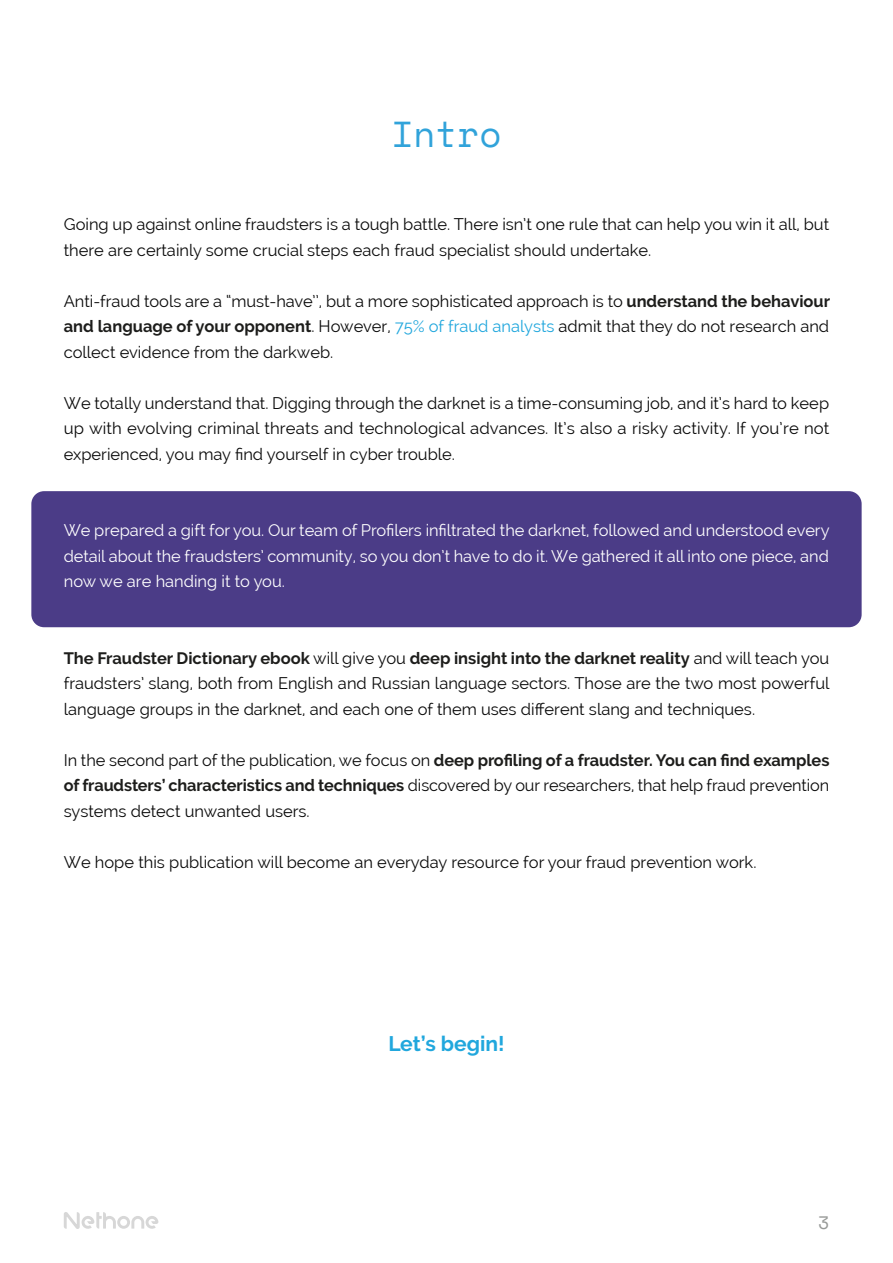
<style>
.page{position:relative;width:893px;height:1263px;background:#fff}
.page>*{position:absolute;margin:0;border:0;box-sizing:border-box;transform-origin:0 0}
.t1{font:36px "Space Mono";color:#31a3da}
.t2{font:700 21px "Raleway";color:#21a7dd}
.t3{font:18px "Space Mono";color:#979997}
.t4{font:16.5px/25.5px "Raleway";color:#0a0a0a;text-align:justify}
.t5{font:16.5px/25.5px "Raleway";letter-spacing:-.005em;color:#fff;text-align:justify}
.s1{font-weight:700;color:#1d1d1b}
.s2{color:#21a7dd}
</style>
<div class="page">
<svg style="left:64px;top:1212px;width:94px;height:17px"></svg>
<div style="left:31px;top:491px;width:831px;height:136px;background:#4b3c87;border-radius:13px"></div>
<h1 class="t1" style="left:391px;top:107px;width:112px">Intro</h1>
<p class="t4" style="left:64px;top:212px;width:767px">Going up against online fraudsters is a tough battle. There isn’t one rule that can help you win it all, but there are certainly some crucial steps each fraud specialist should undertake.</p>
<p class="t4" style="left:64px;top:288px;width:768px">Anti-fraud tools are a “must-have’’, but a more sophisticated approach is to <span class="s1">understand the behaviour and language of your opponent</span>. However, <span class="s2">75% of fraud analysts</span> admit that they do not research and collect evidence from the darkweb.</p>
<p class="t4" style="left:64px;top:390px;width:767px">We totally understand that. Digging through the darknet is a time-consuming job, and it’s hard to keep up with evolving criminal threats and technological advances. It’s also a risky activity. If you’re not experienced, you may find yourself in cyber trouble.</p>
<p class="t5" style="left:64px;top:518px;width:767px">We prepared a gift for you. Our team of Profilers infiltrated the darknet, followed and understood every detail about the fraudsters’ community, so you don’t have to do it. We gathered it all into one piece, and now we are handing it to you.</p>
<p class="t4" style="left:64px;top:645px;width:767px"><span class="s1">The Fraudster Dictionary ebook</span> will give you <span class="s1">deep insight into the darknet reality</span> and will teach you fraudsters’ slang, both from English and Russian language sectors. Those are the two most powerful language groups in the darknet, and each one of them uses different slang and techniques.</p>
<p class="t4" style="left:64px;top:747px;width:767px">In the second part of the publication, we focus on <span class="s1">deep profiling of a fraudster. You can find examples of fraudsters’ characteristics and techniques</span> discovered by our researchers, that help fraud prevention systems detect unwanted users.</p>
<p class="t4" style="left:64px;top:849px;width:694px">We hope this publication will become an everyday resource for your fraud prevention work.</p>
<p class="t2" style="left:388px;top:1031px;width:118px">Let’s begin!</p>
<p class="t3" style="left:818px;top:1209px;width:13px">3</p>
</div>
